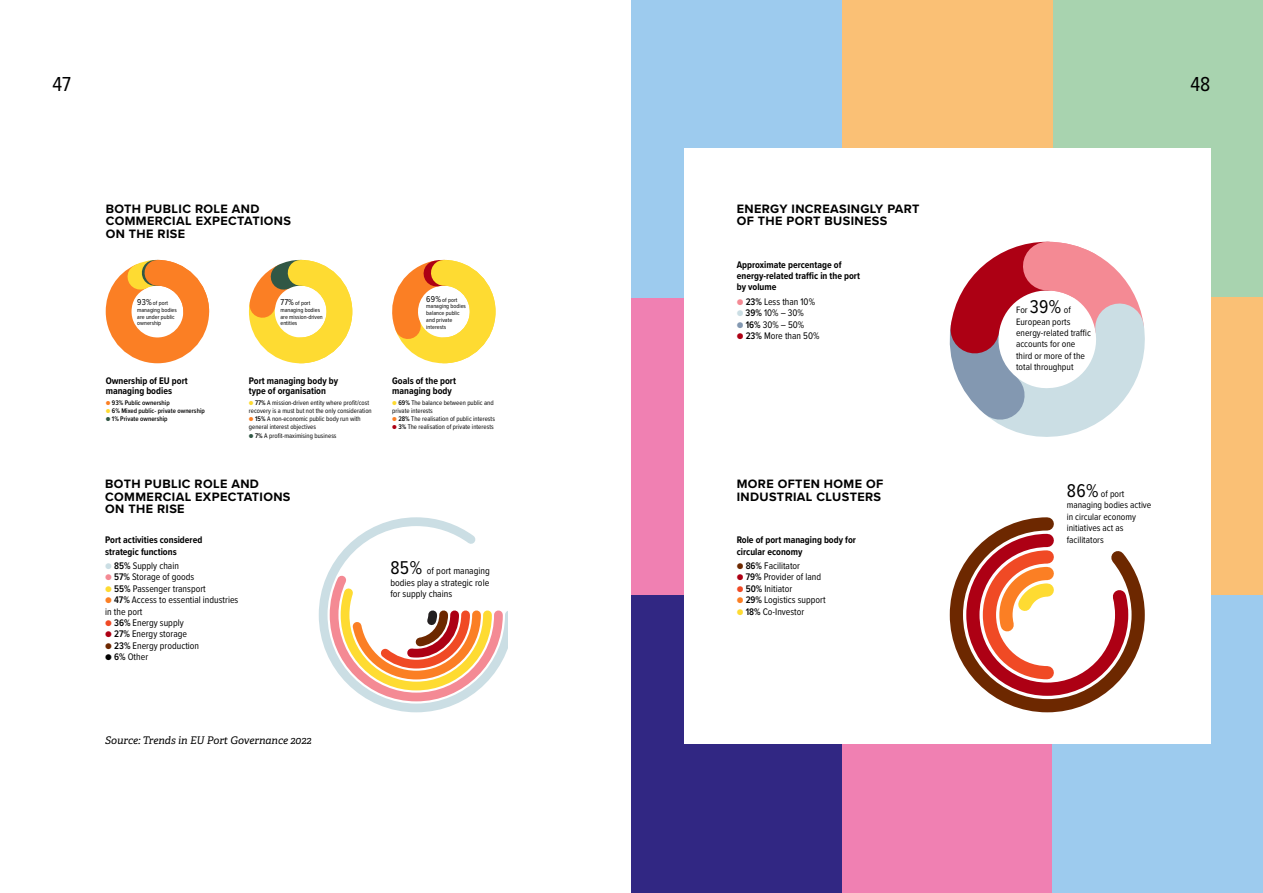
<style>
.page{position:relative;width:1263px;height:893px;background:#fff}
.page>*{position:absolute;margin:0;border:0;box-sizing:border-box;transform-origin:0 0}
.t1{font:21px "Proxima Nova Cond";color:#000}
.t2{font:700 12.6px/12.6px "Proxima Nova";letter-spacing:.03em;color:#000}
.t3{font:italic 10.5px "Adelle";color:#000}
.t4{font:9.9px/11.4px "Proxima Nova Cond";color:#000;text-align:justify}
.t5{font:700 9.9px/11.4px "Proxima Nova Cond";color:#000}
.t6{font:9.6px/11.4px "Proxima Nova Cond";color:#000}
.t7{font:6.9px/8.1px "Proxima Nova Cond";color:#000}
.t8{font:600 6.9px "Proxima Nova Cond";color:#000}
.t9{font:6.15px/6.8px "Proxima Nova Cond";color:#000}
.s1{font-size:8.85px}
.s2{font-weight:400;color:#fb7f24}
.s3{color:#fedb32}
.s4{color:#315745}
.s5{font-weight:600}
.s6{color:#fb7f24}
.s7{color:#ad0014}
.s8{color:#cbdee4}
.s9{color:#f48a94}
.s10{color:#f04a25}
.s11{color:#6d2800}
.s12{font-size:19.2px}
.s13{color:#8398b1}
</style>
<div class="page">
<div style="left:631px;top:298px;width:211px;height:297px;background:#f080b2"></div>
<div style="left:842px;top:595px;width:210px;height:298px;background:#f080b2"></div>
<div style="left:1052px;top:0;width:211px;height:298px;background:#a8d3af"></div>
<div style="left:1052px;top:298px;width:211px;height:297px;background:#fac075"></div>
<div style="left:842px;top:0;width:210px;height:298px;background:#fac075"></div>
<div style="left:631px;top:0;width:211px;height:298px;background:#9dcbee"></div>
<div style="left:1052px;top:595px;width:211px;height:298px;background:#9dcbee"></div>
<div style="left:631px;top:595px;width:211px;height:298px;background:#312783"></div>
<svg style="left:106px;top:260px;width:103px;height:103px"></svg>
<svg style="left:249px;top:260px;width:103px;height:103px"></svg>
<svg style="left:392px;top:260px;width:103px;height:103px"></svg>
<svg style="left:319px;top:517px;width:189px;height:195px"></svg>
<div style="left:684px;top:149px;width:526px;height:595px;background:#fff"></div>
<svg style="left:950px;top:242px;width:195px;height:195px"></svg>
<svg style="left:950px;top:517px;width:195px;height:195px"></svg>
<h1 class="t1" style="left:53px;top:69px;width:20px">47</h1>
<h1 class="t1" style="left:1190px;top:69px;width:21px">48</h1>
<p class="t2" style="left:106px;top:202px;width:187px">BOTH PUBLIC ROLE AND<br>COMMERCIAL EXPECTATIONS<br>ON THE RISE</p>
<p class="t9" style="left:137px;top:299px;width:41px"><span class="s1">93%</span> of port managing bodies are under public ownership</p>
<p class="t5" style="left:106px;top:376px;width:84px;line-height:9.9px">Ownership of EU port managing bodies</p>
<p class="t8" style="left:106px;top:398px;width:65px"><span class="s2">●</span> 93% Public ownership</p>
<p class="t8" style="left:106px;top:406px;width:101px"><span class="s3">●</span> 6% Mixed public- private ownership</p>
<p class="t8" style="left:106px;top:414px;width:63px"><span class="s4">●</span> 1% Private ownership</p>
<p class="t9" style="left:280px;top:299px;width:44px"><span class="s1">77%</span> of port managing bodies are mission-driven entities</p>
<p class="t9" style="left:426px;top:296px;width:41px"><span class="s1">69%</span> of port managing bodies balance public and private interests</p>
<p class="t5" style="left:249px;top:376px;width:91px;line-height:9.9px">Port managing body by type of organisation</p>
<p class="t7" style="left:249px;top:398px;width:124px"><span class="s3">●</span> <span class="s5">77%</span> A mission-driven entity where profit/cost recovery is a must but not the only consideration</p>
<p class="t7" style="left:249px;top:415px;width:113px"><span class="s6">●</span> <span class="s5">15%</span> A non-economic public body run with general interest objectives</p>
<p class="t7" style="left:249px;top:431px;width:89px"><span class="s4">●</span> <span class="s5">7%</span> A profit-maximising business</p>
<p class="t5" style="left:392px;top:376px;width:65px;line-height:9.9px">Goals of the port managing body</p>
<p class="t7" style="left:392px;top:398px;width:103px"><span class="s3">●</span> <span class="s5">69%</span> The balance between public and private interests</p>
<p class="t7" style="left:392px;top:415px;width:104px"><span class="s6">●</span> <span class="s5">28%</span> The realisation of public interests</p>
<p class="t7" style="left:392px;top:423px;width:103px"><span class="s7">●</span> <span class="s5">3%</span> The realisation of private interests</p>
<p class="t2" style="left:105px;top:477px;width:187px">BOTH PUBLIC ROLE AND<br>COMMERCIAL EXPECTATIONS<br>ON THE RISE</p>
<p class="t5" style="left:105px;top:534px;width:99px">Port activities considered strategic functions</p>
<p class="t4" style="left:105px;top:559px;width:75px"><span class="s8">●</span> <span class="s5">85%</span> Supply chain</p>
<p class="t4" style="left:105px;top:571px;width:91px"><span class="s9">●</span> <span class="s5">57%</span> Storage of goods</p>
<p class="t4" style="left:105px;top:582px;width:102px"><span class="s3">●</span> <span class="s5">55%</span> Passenger transport</p>
<p class="t4" style="left:105px;top:594px;width:135px"><span class="s6">●</span> <span class="s5">47%</span> Access to essential industries in the port</p>
<p class="t4" style="left:105px;top:617px;width:80px"><span class="s10">●</span> <span class="s5">36%</span> Energy supply</p>
<p class="t4" style="left:105px;top:628px;width:83px"><span class="s7">●</span> <span class="s5">27%</span> Energy storage</p>
<p class="t4" style="left:105px;top:639px;width:95px"><span class="s11">●</span> <span class="s5">23%</span> Energy production</p>
<p class="t4" style="left:105px;top:651px;width:44px">● <span class="s5">6%</span> Other</p>
<p class="t3" style="left:105px;top:733px;width:208px">Source: Trends in EU Port Governance 2022</p>
<p class="t4" style="left:390px;top:565px;width:101px"><span class="s12">85%</span> of port managing bodies play a strategic role for supply chains</p>
<p class="t2" style="left:737px;top:202px;width:184px">ENERGY INCREASINGLY PART<br>OF THE PORT BUSINESS</p>
<p class="t5" style="left:737px;top:258px;width:125px">Approximate percentage of energy-related traffic in the port by volume</p>
<p class="t4" style="left:737px;top:295px;width:80px"><span class="s9">●</span> <span class="s5">23%</span> Less than 10%</p>
<p class="t4" style="left:737px;top:307px;width:69px"><span class="s8">●</span> <span class="s5">39%</span> 10% – 30%</p>
<p class="t4" style="left:737px;top:318px;width:69px"><span class="s13">●</span> <span class="s5">16%</span> 30% – 50%</p>
<p class="t4" style="left:737px;top:330px;width:84px"><span class="s7">●</span> <span class="s5">23%</span> More than 50%</p>
<p class="t2" style="left:737px;top:477px;width:148px">MORE OFTEN HOME OF<br>INDUSTRIAL CLUSTERS</p>
<p class="t5" style="left:737px;top:534px;width:121px">Role of port managing body for circular economy</p>
<p class="t4" style="left:737px;top:560px;width:65px"><span class="s11">●</span> <span class="s5">86%</span> Facilitator</p>
<p class="t4" style="left:737px;top:571px;width:86px"><span class="s7">●</span> <span class="s5">79%</span> Provider of land</p>
<p class="t4" style="left:737px;top:582px;width:57px"><span class="s10">●</span> <span class="s5">50%</span> Initiator</p>
<p class="t4" style="left:737px;top:594px;width:90px"><span class="s6">●</span> <span class="s5">29%</span> Logistics support</p>
<p class="t4" style="left:737px;top:605px;width:69px"><span class="s3">●</span> <span class="s5">18%</span> Co-Investor</p>
<p class="t6" style="left:1016px;top:304px;width:76px">For <span class="s12">39%</span> of<br>European ports energy-related traffic accounts for one third or more of the total throughput</p>
<p class="t6" style="left:1067px;top:488px;width:86px"><span class="s12">86%</span> of port managing bodies active in circular economy initiatives act as facilitators</p>
</div>
